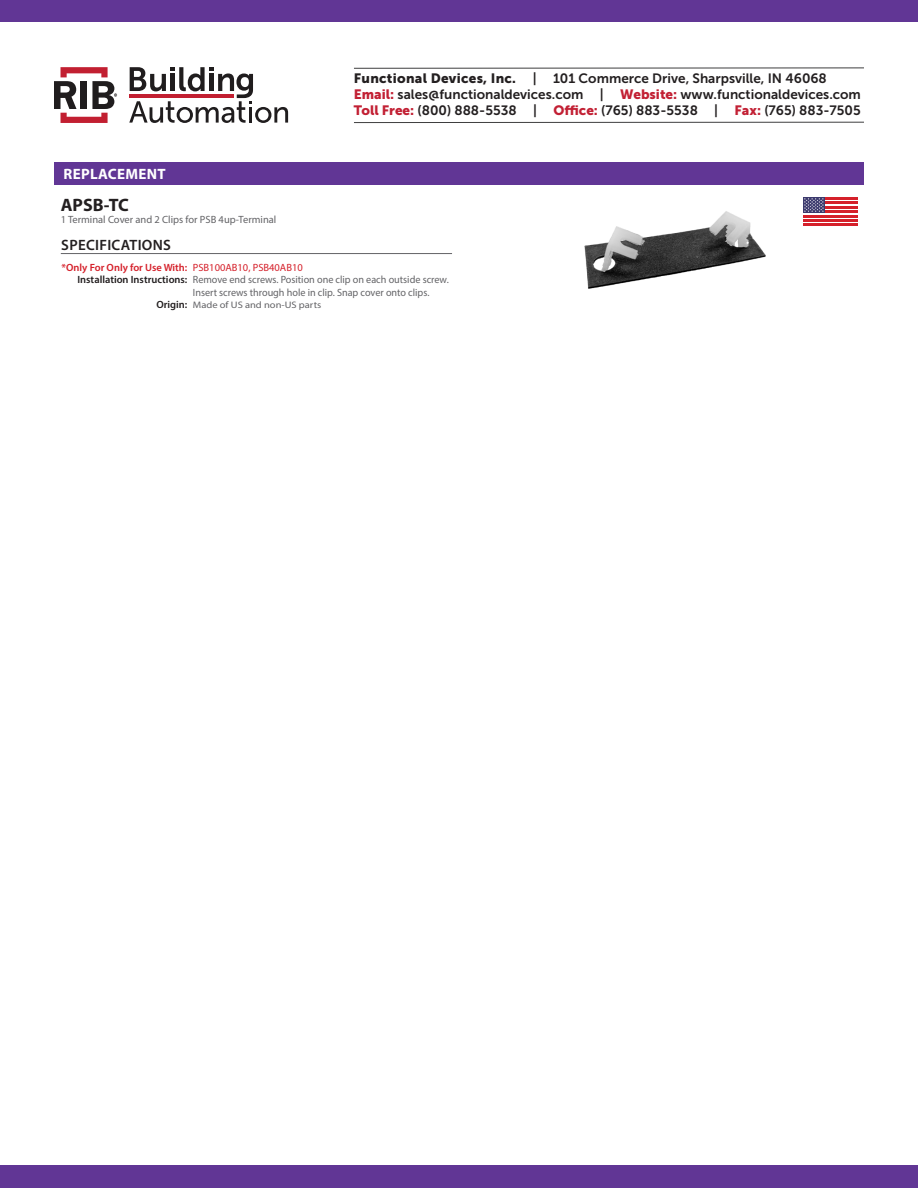
<style>
.page{position:relative;width:918px;height:1188px;background:#fff}
.page>*{position:absolute;margin:0;border:0;box-sizing:border-box;transform-origin:0 0}
.t1{font:700 18px "Myriad Pro";color:#231f20}
.t2{font:600 15px "Myriad Pro";letter-spacing:.02em;color:#231f20}
.t3{font:700 15px "Myriad Pro";letter-spacing:.02em;color:#fff}
.t4{font:13.5px/15.8px "Museo Sans 700";color:#231f20}
.t5{font:10.5px/12.6px "Myriad Pro";color:#636366}
.t6{font:600 10.5px "Myriad Pro";color:#231f20}
.t7{font:600 10.5px "Myriad Pro";color:#d5202a}
.t8{font:10.5px "Myriad Pro";color:#d5202a}
.t9{font:9.45px "Myriad Pro";color:#636366;scale:1.11 1}
.s1{font-family:"Museo Sans 900"}
.s2{font-family:"Museo Sans 900";color:#c22034}
</style>
<div class="page">
<svg style="left:54px;top:67px;width:63px;height:56px"></svg>
<svg style="left:129px;top:67px;width:159px;height:56px"></svg>
<hr style="left:354px;top:122px;width:510px;height:1px;background:#3e3e3f">
<hr style="left:354px;top:68px;width:510px;height:1px;background:#3e3e3f">
<div style="left:0;top:1165px;width:918px;height:23px;background:#613695"></div>
<div style="left:0;top:0;width:918px;height:22px;background:#613695"></div>
<hr style="left:61px;top:253px;width:391px;height:1px;background:#636366">
<img style="left:584px;top:211px;width:182px;height:78px">
<div style="left:54px;top:162px;width:810px;height:22px;background:#613695"></div>
<svg style="left:803px;top:201px;width:54px;height:23px"></svg>
<hr style="left:803px;top:197px;width:54px;height:3px;background:#d5202a">
<hr style="left:803px;top:202px;width:54px;height:2px;background:#d5202a">
<hr style="left:803px;top:206px;width:54px;height:2px;background:#d5202a">
<hr style="left:803px;top:211px;width:54px;height:2px;background:#d5202a">
<hr style="left:803px;top:215px;width:54px;height:2px;background:#d5202a">
<hr style="left:803px;top:219px;width:54px;height:3px;background:#d5202a">
<hr style="left:803px;top:224px;width:54px;height:2px;background:#d5202a">
<div style="left:803px;top:197px;width:22px;height:16px;background:#3c3a6e"></div>
<svg style="left:804px;top:198px;width:20px;height:14px"></svg>
<p class="t3" style="left:64px;top:164px;width:104px">REPLACEMENT</p>
<p class="t1" style="left:61px;top:193px;width:69px">APSB-TC</p>
<p class="t5" style="left:61px;top:213px;width:217px">1 Terminal Cover and 2 Clips for PSB 4up-Terminal</p>
<p class="t2" style="left:61px;top:236px;width:111px">SPECIFICATIONS</p>
<p class="t4" style="left:354px;top:71px;width:509px"><span class="s1">Functional Devices, Inc.</span> | 101 Commerce Drive, Sharpsville, IN 46068<br><span class="s2">Email:</span> sales@functionaldevices.com | <span class="s2">Website:</span> www.functionaldevices.com<br><span class="s2">Toll Free:</span> (800) 888-5538 | <span class="s2">Office:</span> (765) 883-5538 | <span class="s2">Fax:</span> (765) 883-7505</p>
<p class="t7" style="left:62px;top:260px;width:127px">*Only For Only for Use With:</p>
<p class="t6" style="left:77px;top:273px;width:112px">Installation Instructions:</p>
<p class="t6" style="left:156px;top:298px;width:32px">Origin:</p>
<p class="t8" style="left:193px;top:261px;width:112px">PSB100AB10, PSB40AB10</p>
<p class="t5" style="left:193px;top:273px;width:257px">Remove end screws. Position one clip on each outside screw.<br>Insert screws through hole in clip. Snap cover onto clips.</p>
<p class="t9" style="left:193px;top:299px;width:117px">Made of US and non-US parts</p>
</div>
